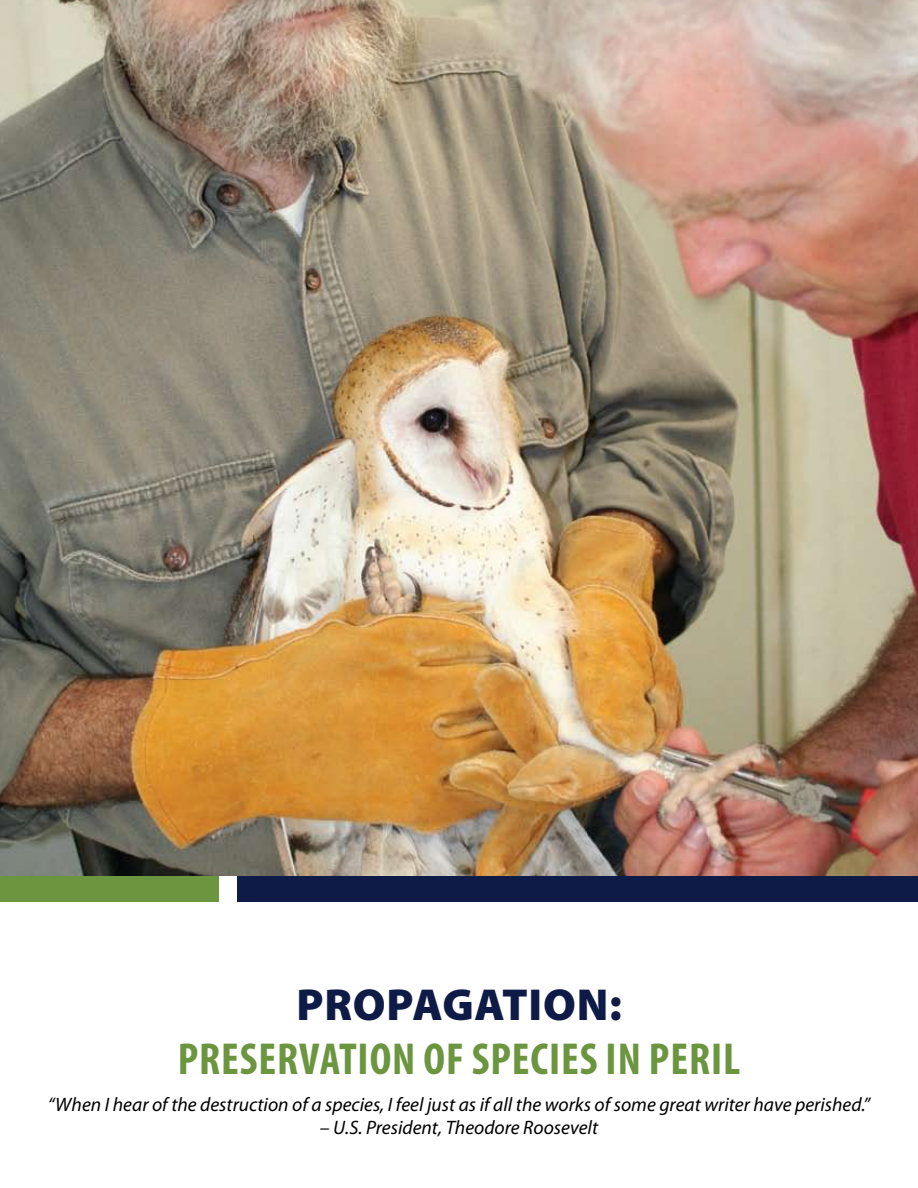
<style>
.page{position:relative;width:918px;height:1188px;background:#fff}
.page>*{position:absolute;margin:0;border:0;box-sizing:border-box;transform-origin:0 0}
.t1{font:700 condensed 45px "Myriad Pro";letter-spacing:.02em;color:#6b953e}
.t2{font:900 45px "Myriad Pro";letter-spacing:.02em;color:#0e1b47}
.t3{font:italic 19.5px "Myriad Pro";color:#000}
</style>
<div class="page">
<div style="left:237px;top:875px;width:681px;height:27px;background:#0e1b47"></div>
<div style="left:0;top:875px;width:219px;height:27px;background:#6b953e"></div>
<img style="left:0;top:0;width:918px;height:875px">
<h1 class="t2" style="left:297px;top:980px;width:327px">PROPAGATION:</h1>
<h1 class="t1" style="left:178px;top:1031px;width:564px">PRESERVATION OF SPECIES IN PERIL</h1>
<p class="t3" style="left:48px;top:1092px;width:824px">“When I hear of the destruction of a species, I feel just as if all the works of some great writer have perished.”</p>
<p class="t3" style="left:320px;top:1116px;width:280px">– U.S. President, Theodore Roosevelt</p>
</div>
